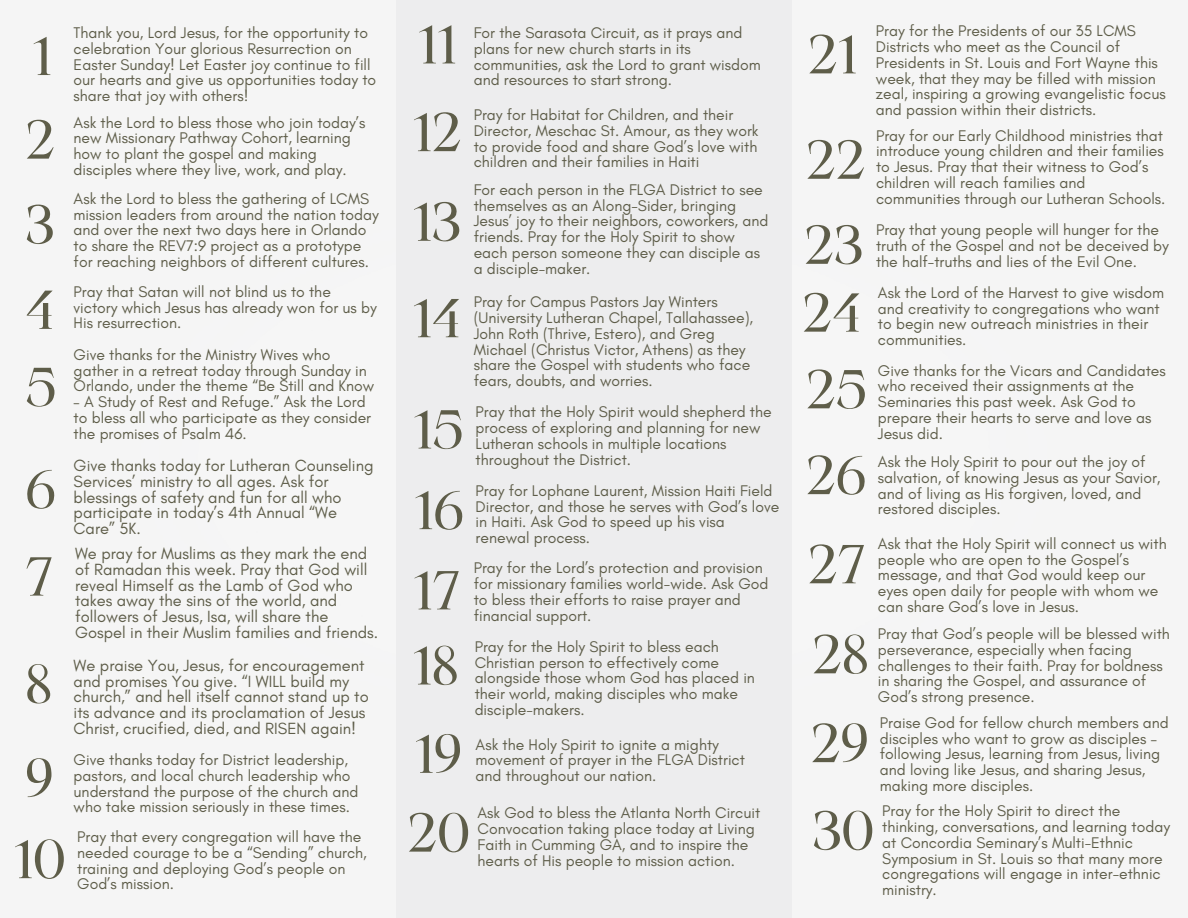
<style>
.page{position:relative;width:1188px;height:918px;background:#fff}
.page>*{position:absolute;margin:0;border:0;box-sizing:border-box;transform-origin:0 0}
.t1{font:52.5px "Maharlika";color:#5e5d49}
.t2{font:16.5px/15.8px "Glacial Indifference";color:#5e5d49}
.t3{font:15.75px/15.8px "Glacial Indifference";color:#5e5d49}
</style>
<div class="page">
<div style="left:396px;top:0;width:396px;height:918px;background:#ededee"></div>
<h1 class="t1" style="left:32px;top:35px;width:21px">1</h1>
<p class="t1" style="left:25px;top:118px;width:31px">2</p>
<h1 class="t1" style="left:25px;top:203px;width:30px">3</h1>
<h1 class="t1" style="left:25px;top:289px;width:30px">4</h1>
<p class="t1" style="left:25px;top:366px;width:33px">5</p>
<h1 class="t1" style="left:25px;top:468px;width:32px">6</h1>
<h1 class="t1" style="left:25px;top:555px;width:30px">7</h1>
<p class="t1" style="left:25px;top:663px;width:29px">8</p>
<h1 class="t1" style="left:25px;top:757px;width:30px">9</h1>
<p class="t1" style="left:14px;top:838px;width:54px">10</p>
<p class="t3" style="left:74px;top:25px;width:304px">Thank you, Lord Jesus, for the opportunity to celebration Your glorious Resurrection on Easter Sunday! Let Easter joy continue to fill our hearts and give us opportunities today to share that joy with others!</p>
<p class="t3" style="left:74px;top:114px;width:293px">Ask the Lord to bless those who join today’s new Missionary Pathway Cohort, learning how to plant the gospel and making disciples where they live, work, and play.</p>
<h1 class="t3" style="left:74px;top:191px;width:307px">Ask the Lord to bless the gathering of LCMS mission leaders from around the nation today and over the next two days here in Orlando to share the REV7:9 project as a prototype for reaching neighbors of different cultures.</h1>
<p class="t3" style="left:74px;top:284px;width:305px">Pray that Satan will not blind us to the victory which Jesus has already won for us by<br>His resurrection.</p>
<h1 class="t3" style="left:74px;top:346px;width:302px">Give thanks for the Ministry Wives who gather in a retreat today through Sunday in<br>Orlando, under the theme “Be Still and Know</h1>
<h1 class="t3" style="left:74px;top:394px;width:299px">– A Study of Rest and Refuge.” Ask the Lord to bless all who participate as they consider the promises of Psalm 46.</h1>
<p class="t2" style="left:74px;top:457px;width:301px">Give thanks today for Lutheran Counseling Services’ ministry to all ages. Ask for blessings of safety and fun for all who participate in today’s 4th Annual “We Care” 5K.</p>
<p class="t2" style="left:75px;top:545px;width:305px">We pray for Muslims as they mark the end of Ramadan this week. Pray that God will reveal Himself as the Lamb of God who takes away the sins of the world, and followers of Jesus, Isa, will share the Gospel in their Muslim families and friends.</p>
<h1 class="t2" style="left:74px;top:657px;width:297px">We praise You, Jesus, for encouragement and promises You give. “I WILL build my church,” and hell itself cannot stand up to its advance and its proclamation of Jesus Christ, crucified, died, and RISEN again!</h1>
<p class="t3" style="left:74px;top:752px;width:286px">Give thanks today for District leadership, pastors, and local church leadership who understand the purpose of the church and who take mission seriously in these times.</p>
<h1 class="t3" style="left:77px;top:829px;width:291px">Pray that every congregation will have the needed courage to be a “Sending” church, training and deploying God’s people on God’s mission.</h1>
<p class="t1" style="left:418px;top:23px;width:40px">11</p>
<h1 class="t1" style="left:412px;top:111px;width:51px">12</h1>
<h1 class="t1" style="left:412px;top:201px;width:50px">13</h1>
<h1 class="t1" style="left:412px;top:297px;width:49px">14</h1>
<h1 class="t1" style="left:413px;top:408px;width:52px">15</h1>
<h1 class="t1" style="left:414px;top:489px;width:51px">16</h1>
<h1 class="t1" style="left:413px;top:569px;width:49px">17</h1>
<p class="t1" style="left:412px;top:644px;width:48px">18</p>
<h1 class="t1" style="left:414px;top:733px;width:49px">19</h1>
<p class="t3" style="left:474px;top:25px;width:289px">For the Sarasota Circuit, as it prays and plans for new church starts in its communities, ask the Lord to grant wisdom and resources to start strong.</p>
<h1 class="t3" style="left:474px;top:107px;width:286px">Pray for Habitat for Children, and their Director, Meschac St. Amour, as they work to provide food and share God’s love with children and their families in Haiti</h1>
<p class="t3" style="left:474px;top:182px;width:296px">For each person in the FLGA District to see themselves as an Along-Sider, bringing Jesus’ joy to their neighbors, coworkers, and friends. Pray for the Holy Spirit to show each person someone they can disciple as a disciple-maker.</p>
<p class="t3" style="left:474px;top:294px;width:281px">Pray for Campus Pastors Jay Winters (University Lutheran Chapel, Tallahassee), John Roth (Thrive, Estero), and Greg Michael (Christus Victor, Athens) as they share the Gospel with students who face fears, doubts, and worries.</p>
<p class="t3" style="left:476px;top:404px;width:298px">Pray that the Holy Spirit would shepherd the process of exploring and planning for new Lutheran schools in multiple locations throughout the District.</p>
<p class="t3" style="left:476px;top:483px;width:305px">Pray for Lophane Laurent, Mission Haiti Field Director, and those he serves with God’s love in Haiti. Ask God to speed up his visa renewal process.</p>
<p class="t3" style="left:474px;top:560px;width:296px">Pray for the Lord’s protection and provision for missionary families world-wide. Ask God to bless their efforts to raise prayer and financial support.</p>
<p class="t3" style="left:475px;top:639px;width:282px">Pray for the Holy Spirit to bless each Christian person to effectively come alongside those whom God has placed in their world, making disciples who make disciple-makers.</p>
<h1 class="t3" style="left:476px;top:736px;width:271px">Ask the Holy Spirit to ignite a mighty movement of prayer in the FLGA District and throughout our nation.</h1>
<p class="t1" style="left:407px;top:811px;width:64px">20</p>
<h1 class="t3" style="left:478px;top:805px;width:284px">Ask God to bless the Atlanta North Circuit<br>Convocation taking place today at Living<br>Faith in Cumming GA, and to inspire the</h1>
<h1 class="t3" style="left:478px;top:852px;width:259px">hearts of His people to mission action.</h1>
<h1 class="t1" style="left:808px;top:33px;width:51px">21</h1>
<h1 class="t1" style="left:806px;top:139px;width:61px">22</h1>
<p class="t1" style="left:804px;top:224px;width:60px">23</p>
<p class="t1" style="left:802px;top:291px;width:60px">24</p>
<h1 class="t1" style="left:806px;top:368px;width:63px">25</h1>
<h1 class="t1" style="left:806px;top:454px;width:62px">26</h1>
<p class="t1" style="left:808px;top:543px;width:59px">27</p>
<p class="t1" style="left:812px;top:633px;width:58px">28</p>
<h1 class="t1" style="left:811px;top:722px;width:60px">29</h1>
<p class="t3" style="left:876px;top:23px;width:291px">Pray for the Presidents of our 35 LCMS Districts who meet as the Council of Presidents in St. Louis and Fort Wayne this week, that they may be filled with mission zeal, inspiring a growing evangelistic focus and passion within their districts.</p>
<p class="t3" style="left:876px;top:127px;width:291px">Pray for our Early Childhood ministries that introduce young children and their families to Jesus. Pray that their witness to God’s children will reach families and communities through our Lutheran Schools.</p>
<h1 class="t3" style="left:876px;top:222px;width:294px">Pray that young people will hunger for the truth of the Gospel and not be deceived by the half-truths and lies of the Evil One.</h1>
<p class="t3" style="left:878px;top:285px;width:288px">Ask the Lord of the Harvest to give wisdom and creativity to congregations who want to begin new outreach ministries in their communities.</p>
<h1 class="t3" style="left:878px;top:362px;width:289px">Give thanks for the Vicars and Candidates who received their assignments at the Seminaries this past week. Ask God to prepare their hearts to serve and love as Jesus did.</h1>
<p class="t3" style="left:878px;top:454px;width:284px">Ask the Holy Spirit to pour out the joy of salvation, of knowing Jesus as your Savior, and of living as His forgiven, loved, and restored disciples.</p>
<p class="t3" style="left:878px;top:536px;width:290px">Ask that the Holy Spirit will connect us with people who are open to the Gospel’s message, and that God would keep our eyes open daily for people with whom we can share God’s love in Jesus.</p>
<h1 class="t3" style="left:878px;top:626px;width:293px">Pray that God’s people will be blessed with perseverance, especially when facing challenges to their faith. Pray for boldness in sharing the Gospel, and assurance of God’s strong presence.</h1>
<h1 class="t3" style="left:880px;top:714px;width:290px">Praise God for fellow church members and disciples who want to grow as disciples – following Jesus, learning from Jesus, living and loving like Jesus, and sharing Jesus, making more disciples.</h1>
<h1 class="t1" style="left:812px;top:809px;width:64px">30</h1>
<p class="t3" style="left:882px;top:803px;width:289px">Pray for the Holy Spirit to direct the thinking, conversations, and learning today at Concordia Seminary’s Multi-Ethnic Symposium in St. Louis so that many more congregations will engage in inter-ethnic ministry.</p>
</div>
